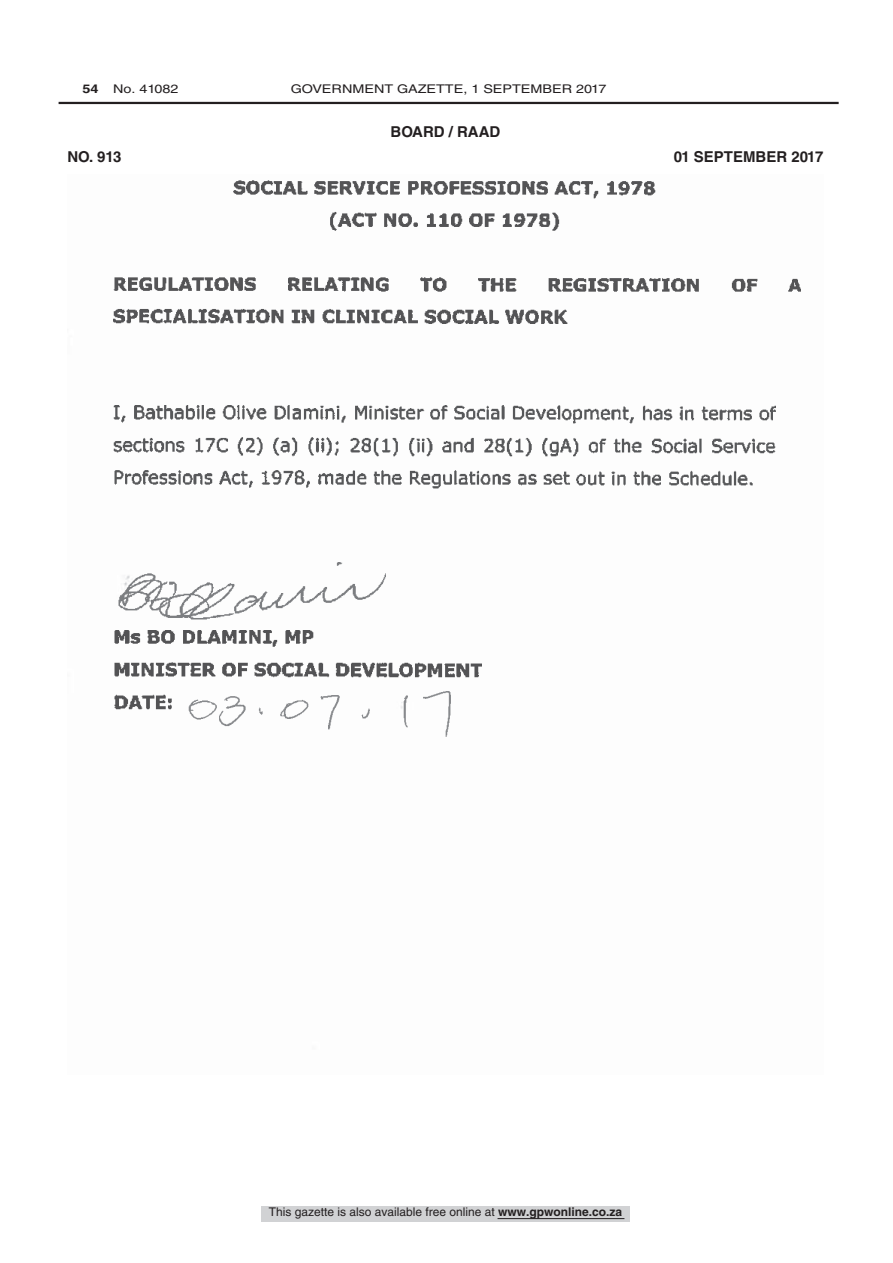
<style>
.page{position:relative;width:893px;height:1263px;background:#fff}
.page>*{position:absolute;margin:0;border:0;box-sizing:border-box;transform-origin:0 0}
.t1{font:700 15px "Helvetica LT Std";color:#231f20}
.t2{font:12px "Helvetica LT Std";color:#231f20}
.t3{font:12px "Helvetica LT Std";color:#231f20;scale:1.2 1}
.s1{font-weight:700}
</style>
<div class="page">
<div style="left:261px;top:1206px;width:369px;height:16px;background:#d1d2d4"></div>
<hr style="left:498px;top:1218px;width:126px;height:1px;background:#231f20">
<hr style="left:59px;top:102px;width:780px;height:2px;background:#231f20">
<img style="left:114px;top:180px;width:687px;height:144px">
<img style="left:114px;top:405px;width:661px;height:84px">
<img style="left:114px;top:630px;width:367px;height:79px">
<img style="left:118px;top:562px;width:267px;height:58px">
<img style="left:186px;top:695px;width:184px;height:35px">
<img style="left:402px;top:691px;width:49px;height:46px">
<p class="t3" style="left:83px;top:82px;width:82px"><span class="s1">54</span> No. 41082</p>
<p class="t3" style="left:291px;top:82px;width:265px">GOVERNMENT GAZETTE, 1 SEPTEMBER 2017</p>
<p class="t1" style="left:391px;top:122px;width:111px">BOARD / RAAD</p>
<p class="t1" style="left:67px;top:148px;width:56px">NO. 913</p>
<p class="t1" style="left:674px;top:148px;width:151px">01 SEPTEMBER 2017</p>
<p class="t2" style="left:269px;top:1204px;width:355px">This gazette is also available free online at <span class="s1">www.gpwonline.co.za</span></p>
</div>
